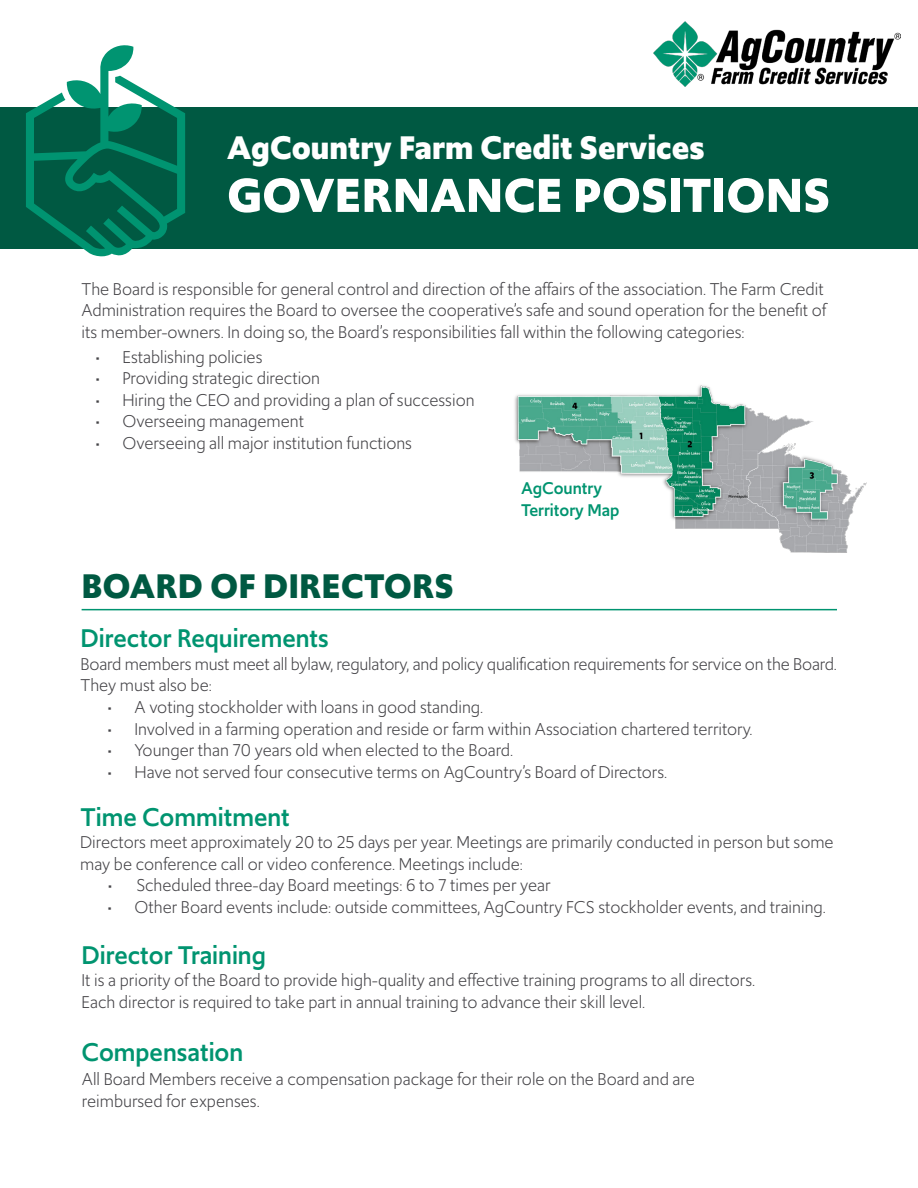
<style>
.page{position:relative;width:918px;height:1188px;background:#fff}
.page>*{position:absolute;margin:0;border:0;box-sizing:border-box;transform-origin:0 0}
.t1{font:700 50.25px "Upgrade";color:#fff}
.t2{font:700 36px "Upgrade";color:#005942}
.t3{font:700 34.5px "Upgrade";color:#fff}
.t4{font:500 27px "Upgrade";color:#009470}
.t5{font:18px/21.6px "Upgrade";color:#444347}
.t6{font:500 17.85px "Upgrade";color:#009470}
</style>
<div class="page">
<div style="left:0;top:107px;width:918px;height:142px;background:#005942"></div>
<svg style="left:26px;top:45px;width:159px;height:211px"></svg>
<img style="left:653px;top:22px;width:248px;height:64px">
<hr style="left:82px;top:609px;width:755px;height:1px;background:#009470">
<img style="left:514px;top:385px;width:353px;height:168px">
<p class="t3" style="left:227px;top:125px;width:479px">AgCountry Farm Credit Services</p>
<p class="t1" style="left:227px;top:162px;width:605px">GOVERNANCE POSITIONS</p>
<p class="t5" style="left:82px;top:278px;width:746px">The Board is responsible for general control and direction of the affairs of the association. The Farm Credit<br>Administration requires the Board to oversee the cooperative’s safe and sound operation for the benefit of its member-owners. In doing so, the Board’s responsibilities fall within the following categories:</p>
<p class="t5" style="left:95px;top:346px;width:169px">• Establishing policies</p>
<p class="t5" style="left:95px;top:367px;width:226px">• Providing strategic direction</p>
<p class="t5" style="left:95px;top:389px;width:381px">• Hiring the CEO and providing a plan of succession</p>
<p class="t5" style="left:95px;top:410px;width:210px">• Overseeing management</p>
<p class="t5" style="left:95px;top:432px;width:318px">• Overseeing all major institution functions</p>
<p class="t2" style="left:81px;top:562px;width:374px">BOARD OF DIRECTORS</p>
<p class="t4" style="left:81px;top:620px;width:250px">Director Requirements</p>
<p class="t6" style="left:521px;top:476px;width:82px">AgCountry</p>
<p class="t6" style="left:521px;top:498px;width:100px">Territory Map</p>
<p class="t5" style="left:81px;top:653px;width:758px">Board members must meet all bylaw, regulatory, and policy qualification requirements for service on the Board.</p>
<p class="t5" style="left:81px;top:675px;width:133px">They must also be:</p>
<p class="t5" style="left:108px;top:696px;width:377px">• A voting stockholder with loans in good standing.</p>
<p class="t5" style="left:108px;top:718px;width:646px">• Involved in a farming operation and reside or farm within Association chartered territory.</p>
<p class="t5" style="left:108px;top:739px;width:407px">• Younger than 70 years old when elected to the Board.</p>
<p class="t5" style="left:108px;top:761px;width:561px">• Have not served four consecutive terms on AgCountry’s Board of Directors.</p>
<p class="t4" style="left:81px;top:799px;width:211px">Time Commitment</p>
<p class="t5" style="left:80px;top:831px;width:755px">Directors meet approximately 20 to 25 days per year. Meetings are primarily conducted in person but some may be conference call or video conference. Meetings include:</p>
<p class="t5" style="left:108px;top:874px;width:444px">• Scheduled three-day Board meetings: 6 to 7 times per year</p>
<p class="t5" style="left:108px;top:896px;width:720px">• Other Board events include: outside committees, AgCountry FCS stockholder events, and training.</p>
<p class="t4" style="left:81px;top:937px;width:186px">Director Training</p>
<p class="t5" style="left:82px;top:969px;width:675px">It is a priority of the Board to provide high-quality and effective training programs to all directors.<br>Each director is required to take part in annual training to advance their skill level.</p>
<p class="t4" style="left:82px;top:1035px;width:163px">Compensation</p>
<p class="t5" style="left:82px;top:1068px;width:614px">All Board Members receive a compensation package for their role on the Board and are reimbursed for expenses.</p>
</div>
